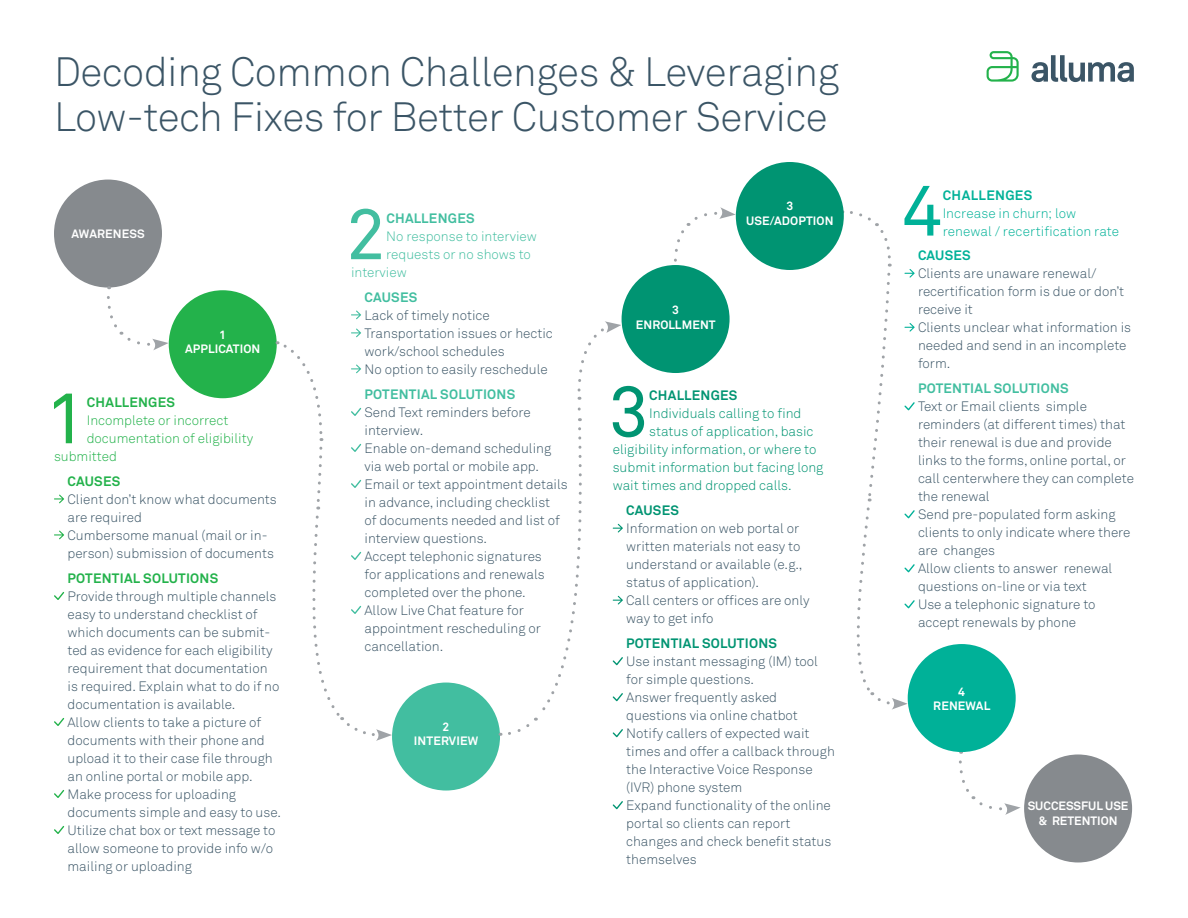
<style>
.page{position:relative;width:1188px;height:918px;background:#fff}
.page>*{position:absolute;margin:0;border:0;box-sizing:border-box;transform-origin:0 0}
.t1{font:71.4px "Akkurat Std";color:#23b24b}
.t2{font:71.4px "Akkurat Std";color:#009472}
.t3{font:71.4px "Akkurat Std";color:#42bea0}
.t4{font:71.4px "Akkurat Std";color:#00b198}
.Subhead_03{font:300 40.5px/45px "Akkurat Std";letter-spacing:-.01em;color:#3b5566}
.t5{font:300 13.5px/18px "Akkurat Std";color:#3b5566}
.t6{font:300 13.5px "Akkurat Std";color:#009472}
.t7{font:300 13.5px "Akkurat Std";color:#23b24b}
.t8{font:300 13.5px/18px "Akkurat Std";color:#00b198}
.t9{font:700 13.5px "Akkurat Std";letter-spacing:.02em;color:#42bea0}
.t10{font:300 13.5px "Akkurat Std";color:#42bea0}
.t11{font:700 13.5px "Akkurat Std";letter-spacing:.02em;color:#23b24b}
.t12{font:700 13.5px "Akkurat Std";letter-spacing:.02em;color:#009472}
.t13{font:700 13.5px "Akkurat Std";letter-spacing:.015em;color:#00b198}
.t14{font:700 12px/14.4px "Akkurat Std";letter-spacing:.01em;color:#fff;text-align:center}
.s1{font-weight:700}
</style>
<div class="page">
<svg style="left:1031px;top:55px;width:103px;height:27px"></svg>
<svg style="left:987px;top:51px;width:32px;height:31px"></svg>
<svg style="left:54px;top:495px;width:10px;height:8px"></svg>
<svg style="left:54px;top:531px;width:10px;height:8px"></svg>
<svg style="left:54px;top:592px;width:10px;height:8px"></svg>
<svg style="left:54px;top:718px;width:10px;height:8px"></svg>
<svg style="left:54px;top:790px;width:10px;height:8px"></svg>
<svg style="left:54px;top:826px;width:10px;height:8px"></svg>
<svg style="left:613px;top:524px;width:10px;height:9px"></svg>
<svg style="left:613px;top:596px;width:10px;height:9px"></svg>
<svg style="left:613px;top:657px;width:10px;height:8px"></svg>
<svg style="left:613px;top:693px;width:10px;height:8px"></svg>
<svg style="left:613px;top:729px;width:10px;height:8px"></svg>
<svg style="left:613px;top:801px;width:10px;height:8px"></svg>
<svg style="left:351px;top:311px;width:10px;height:8px"></svg>
<div style="left:392px;top:683px;width:108px;height:108px;background:#42bea0;border-radius:50%"></div>
<div style="left:54px;top:180px;width:108px;height:108px;background:#868a8e;border-radius:50%"></div>
<div style="left:169px;top:290px;width:108px;height:108px;background:#23b24b;border-radius:50%"></div>
<svg style="left:105px;top:286px;width:64px;height:64px"></svg>
<svg style="left:959px;top:751px;width:62px;height:64px"></svg>
<svg style="left:277px;top:329px;width:115px;height:412px"></svg>
<svg style="left:842px;top:211px;width:73px;height:499px"></svg>
<svg style="left:500px;top:407px;width:82px;height:329px"></svg>
<svg style="left:577px;top:321px;width:44px;height:79px"></svg>
<svg style="left:674px;top:207px;width:62px;height:62px"></svg>
<div style="left:622px;top:265px;width:108px;height:108px;background:#009472;border-radius:50%"></div>
<div style="left:736px;top:162px;width:108px;height:108px;background:#009472;border-radius:50%"></div>
<div style="left:908px;top:644px;width:108px;height:108px;background:#00b198;border-radius:50%"></div>
<div style="left:1024px;top:754px;width:108px;height:108px;background:#868a8e;border-radius:50%"></div>
<p class="Subhead_03" style="left:54px;top:49px;width:787px">Decoding Common Challenges &amp; Leveraging<br>Low-tech Fixes for Better Customer Service</p>
<p class="t14" style="left:71px;top:227px;width:75px">AWARENESS</p>
<p class="t14" style="left:219px;top:328px;width:8px">1</p>
<p class="t14" style="left:185px;top:342px;width:77px">APPLICATION</p>
<p class="t1" style="left:45px;top:377px;width:42px">1</p>
<p class="t11" style="left:87px;top:394px;width:90px">CHALLENGES</p>
<p class="t7" style="left:87px;top:413px;width:143px">Incomplete or incorrect</p>
<p class="t7" style="left:87px;top:431px;width:168px">documentation of eligibility</p>
<p class="t7" style="left:54px;top:449px;width:65px">submitted</p>
<p class="t11" style="left:68px;top:473px;width:54px">CAUSES</p>
<p class="t5" style="left:68px;top:490px;width:211px">Client don’t know what documents are required</p>
<p class="t5" style="left:68px;top:526px;width:208px">Cumbersome manual (mail or in&shy;person) submission of documents</p>
<p class="t11" style="left:68px;top:570px;width:152px">POTENTIAL SOLUTIONS</p>
<p class="t5" style="left:68px;top:587px;width:214px">Provide through multiple channels easy to understand checklist of which documents can be submit&shy;ted as evidence for each eligibility requirement that documentation is required. Explain what to do if no documentation is available.</p>
<p class="t5" style="left:68px;top:713px;width:207px">Allow clients to take a picture of documents with their phone and upload it to their case file through an online portal or mobile app.</p>
<p class="t5" style="left:68px;top:785px;width:215px">Make process for uploading documents simple and easy to use.</p>
<p class="t5" style="left:68px;top:821px;width:209px">Utilize chat box or text message to allow someone to provide info w/o mailing or uploading</p>
<p class="t3" style="left:346px;top:193px;width:42px">2</p>
<p class="t9" style="left:386px;top:210px;width:90px">CHALLENGES</p>
<p class="t10" style="left:386px;top:228px;width:152px">No response to interview</p>
<p class="t10" style="left:386px;top:246px;width:146px">requests or no shows to</p>
<p class="t10" style="left:351px;top:264px;width:57px">interview</p>
<p class="t9" style="left:364px;top:289px;width:54px">CAUSES</p>
<p class="t5" style="left:364px;top:306px;width:127px">Lack of timely notice</p>
<p class="t5" style="left:364px;top:324px;width:190px">Transportation issues or hectic work/school schedules</p>
<p class="t5" style="left:364px;top:360px;width:185px">No option to easily reschedule</p>
<p class="t9" style="left:364px;top:386px;width:152px">POTENTIAL SOLUTIONS</p>
<p class="t5" style="left:364px;top:403px;width:168px">Send Text reminders before interview.</p>
<p class="t5" style="left:364px;top:439px;width:188px">Enable on-demand scheduling via web portal or mobile app.</p>
<p class="t5" style="left:364px;top:475px;width:205px">Email or text appointment details in advance, including checklist<br>of documents needed and list of interview questions.</p>
<p class="t5" style="left:364px;top:547px;width:182px">Accept telephonic signatures for applications and renewals completed over the phone.</p>
<p class="t5" style="left:364px;top:601px;width:178px">Allow Live Chat feature for appointment rescheduling or cancellation.</p>
<p class="t14" style="left:443px;top:719px;width:8px">2</p>
<p class="t14" style="left:414px;top:734px;width:66px">INTERVIEW</p>
<p class="t14" style="left:746px;top:199px;width:89px">3<br>USE/ADOPTION</p>
<p class="t14" style="left:672px;top:303px;width:8px">3</p>
<p class="t14" style="left:636px;top:317px;width:81px">ENROLLMENT</p>
<p class="t2" style="left:608px;top:370px;width:42px">3</p>
<p class="t12" style="left:649px;top:387px;width:90px">CHALLENGES</p>
<p class="t6" style="left:649px;top:406px;width:154px">Individuals calling to find</p>
<p class="t6" style="left:649px;top:424px;width:166px">status of application, basic</p>
<p class="t6" style="left:613px;top:442px;width:205px">eligibility information, or where to</p>
<p class="t6" style="left:613px;top:460px;width:212px">submit information but facing long</p>
<p class="t6" style="left:613px;top:478px;width:180px">wait times and dropped calls.</p>
<p class="t12" style="left:626px;top:502px;width:54px">CAUSES</p>
<p class="t5" style="left:626px;top:519px;width:178px">Information on web portal or written materials not easy to understand or available (e.g., status of application).</p>
<p class="t5" style="left:626px;top:591px;width:185px">Call centers or offices are only way to get info</p>
<p class="t12" style="left:626px;top:635px;width:152px">POTENTIAL SOLUTIONS</p>
<p class="t5" style="left:626px;top:652px;width:193px">Use instant messaging (IM) tool for simple questions.</p>
<p class="t5" style="left:626px;top:688px;width:173px">Answer frequently asked questions via online chatbot</p>
<p class="t5" style="left:626px;top:724px;width:210px">Notify callers of expected wait times and offer a callback through the Interactive Voice Response (IVR) phone system</p>
<p class="t5" style="left:626px;top:796px;width:207px">Expand functionality of the online portal so clients can report changes and check benefit status themselves</p>
<p class="t4" style="left:902px;top:169px;width:42px">4</p>
<p class="t8" style="left:943px;top:186px;width:178px"><span class="s1">CHALLENGES<br></span>Increase in churn; low renewal / recertification rate</p>
<p class="t13" style="left:918px;top:247px;width:54px">CAUSES</p>
<p class="t5" style="left:918px;top:265px;width:208px">Clients are unaware renewal/ recertification form is due or don’t receive it</p>
<p class="t5" style="left:918px;top:319px;width:215px">Clients unclear what information is needed and send in an incomplete form.</p>
<p class="t9" style="left:918px;top:380px;width:152px">POTENTIAL SOLUTIONS</p>
<p class="t5" style="left:918px;top:397px;width:217px">Text or Email clients simple reminders (at different times) that their renewal is due and provide links to the forms, online portal, or call centerwhere they can complete the renewal</p>
<p class="t5" style="left:918px;top:505px;width:214px">Send pre-populated form asking clients to only indicate where there are changes</p>
<p class="t5" style="left:918px;top:559px;width:196px">Allow clients to answer renewal questions on-line or via text</p>
<p class="t5" style="left:918px;top:595px;width:179px">Use a telephonic signature to accept renewals by phone</p>
<p class="t14" style="left:958px;top:684px;width:8px">4</p>
<p class="t14" style="left:933px;top:699px;width:59px">RENEWAL</p>
<p class="t14" style="left:1028px;top:799px;width:102px">SUCCESSFUL USE &amp; RETENTION</p>
</div>
